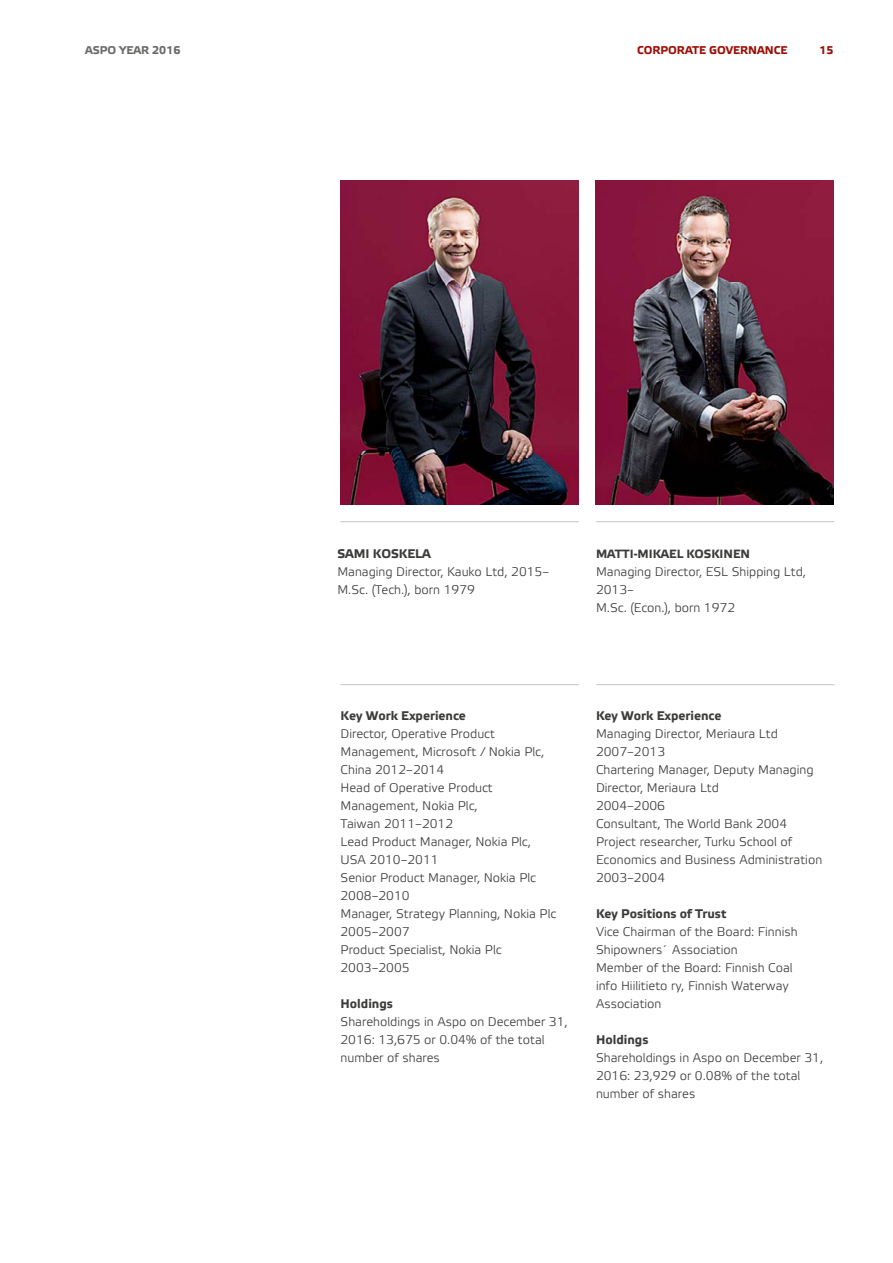
<style>
.page{position:relative;width:893px;height:1263px;background:#fff}
.page>*{position:absolute;margin:0;border:0;box-sizing:border-box;transform-origin:0 0}
.t1{font:300 12.6px/18px "Etelka";color:#3c3c3b}
.t2{font:700 12.6px "Etelka Text";color:#3c3c3b}
.t3{font:700 12px "Etelka Text";color:#3c3c3b}
.t4{font:700 11.25px "Etelka Text";color:#9c1006}
.t5{font:700 11.25px "Etelka Text";color:#6b6b6a}
</style>
<div class="page">
<hr style="left:340px;top:521px;width:239px;height:1px;background:#ccc">
<hr style="left:596px;top:521px;width:238px;height:1px;background:#ccc">
<hr style="left:340px;top:684px;width:239px;height:1px;background:#ccc">
<hr style="left:596px;top:684px;width:238px;height:1px;background:#ccc">
<img style="left:340px;top:180px;width:238px;height:324px">
<img style="left:596px;top:180px;width:237px;height:324px">
<p class="t5" style="left:85px;top:43px;width:97px">ASPO YEAR 2016</p>
<p class="t4" style="left:637px;top:43px;width:152px">CORPORATE GOVERNANCE</p>
<p class="t4" style="left:819px;top:43px;width:16px">15</p>
<p class="t2" style="left:337px;top:546px;width:95px">SAMI KOSKELA</p>
<p class="t1" style="left:337px;top:563px;width:213px">Managing Director, Kauko Ltd, 2015–<br>M.Sc. (Tech.), born 1979</p>
<p class="t3" style="left:596px;top:546px;width:156px">MATTI-MIKAEL KOSKINEN</p>
<p class="t1" style="left:596px;top:563px;width:212px">Managing Director, ESL Shipping Ltd,<br>2013–<br>M.Sc. (Econ.), born 1972</p>
<p class="t2" style="left:341px;top:708px;width:127px">Key Work Experience</p>
<p class="t1" style="left:341px;top:725px;width:217px">Director, Operative Product<br>Management, Microsoft / Nokia Plc,<br>China 2012–2014<br>Head of Operative Product<br>Management, Nokia Plc,<br>Taiwan 2011–2012<br>Lead Product Manager, Nokia Plc,<br>USA 2010–2011<br>Senior Product Manager, Nokia Plc<br>2008–2010<br>Manager, Strategy Planning, Nokia Plc<br>2005–2007<br>Product Specialist, Nokia Plc<br>2003–2005</p>
<p class="t2" style="left:341px;top:996px;width:54px">Holdings</p>
<p class="t1" style="left:341px;top:1013px;width:229px">Shareholdings in Aspo on December 31,<br>2016: 13,675 or 0.04% of the total number of shares</p>
<p class="t2" style="left:596px;top:708px;width:127px">Key Work Experience</p>
<p class="t1" style="left:596px;top:725px;width:228px">Managing Director, Meriaura Ltd<br>2007–2013<br>Chartering Manager, Deputy Managing<br>Director, Meriaura Ltd<br>2004–2006<br>Consultant, The World Bank 2004<br>Project researcher, Turku School of<br>Economics and Business Administration<br>2003–2004</p>
<p class="t2" style="left:596px;top:906px;width:132px">Key Positions of Trust</p>
<p class="t1" style="left:596px;top:923px;width:203px">Vice Chairman of the Board: Finnish<br>Shipowners´ Association<br>Member of the Board: Finnish Coal info Hiilitieto ry, Finnish Waterway<br>Association</p>
<p class="t2" style="left:596px;top:1032px;width:54px">Holdings</p>
<p class="t1" style="left:596px;top:1049px;width:229px">Shareholdings in Aspo on December 31,<br>2016: 23,929 or 0.08% of the total number of shares</p>
</div>
